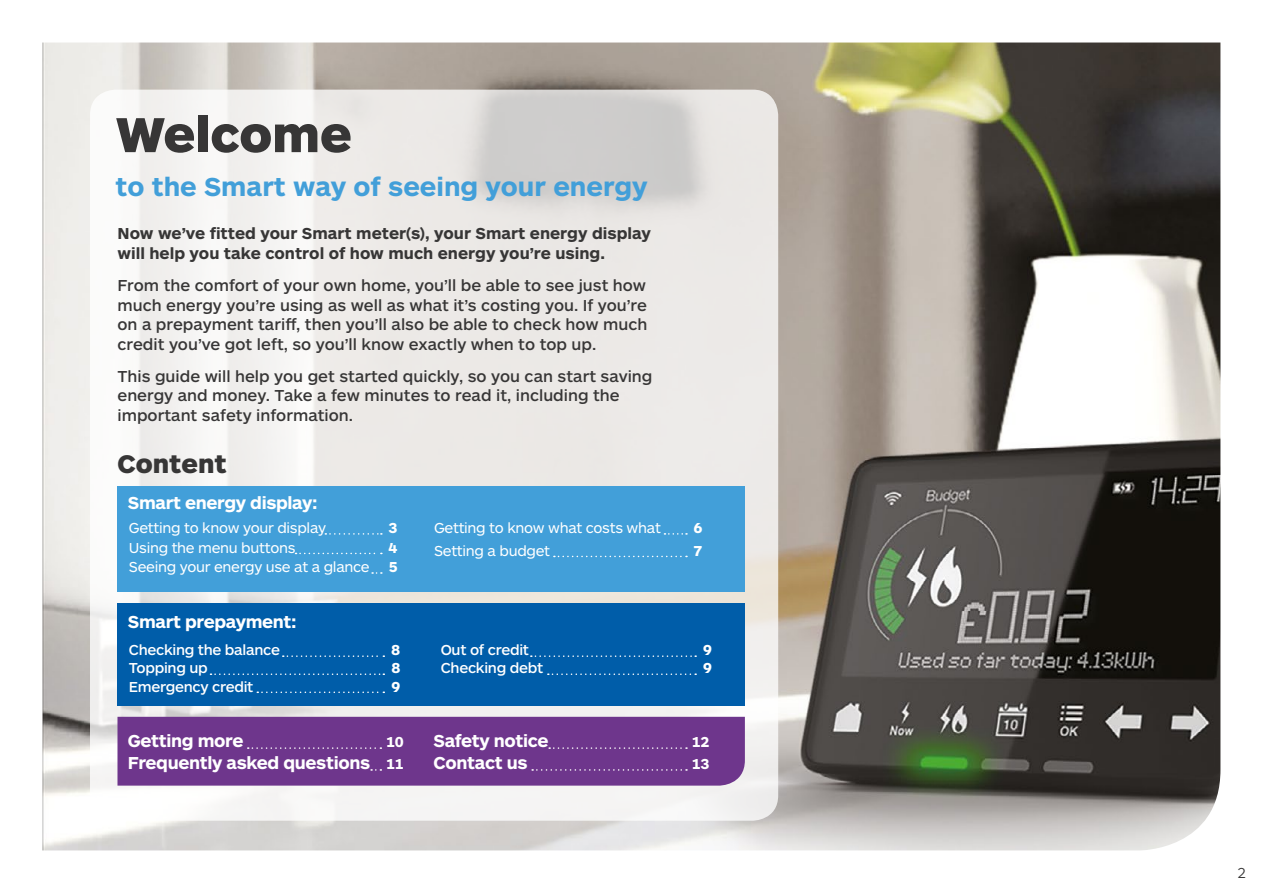
<style>
.page{position:relative;width:1263px;height:893px;background:#fff}
.page>*{position:absolute;margin:0;border:0;box-sizing:border-box;transform-origin:0 0}
.t1{font:900 51px "ARS Maquette Pro";color:#373636}
.t2{font:700 27px "ARS Maquette Pro";color:#429fd9}
.t3{font:900 26.55px "ARS Maquette Pro";color:#373636}
.t4{font:700 18px "ARS Maquette Pro";letter-spacing:-.02em;color:#fff}
.t5{font:500 16.5px/19.5px "ARS Maquette Pro";color:#373636;text-align:justify}
.t6{font:700 16.5px/19.5px "ARS Maquette Pro";color:#373636}
.t7{font:15px "ARS Maquette Pro";letter-spacing:-.02em;color:#fff}
.t8{font:500 15px "ARS Maquette Pro";letter-spacing:-.02em;color:#fff}
.t9{font:700 15px "ARS Maquette Pro";color:#fff}
.t10{font:300 15px "ARS Maquette Pro";color:#373636}
.s1{font-size:15px}
</style>
<div class="page">
<img style="left:43px;top:43px;width:1177px;height:807px">
<svg style="left:90px;top:90px;width:688px;height:731px;fill:#edeae8"></svg>
<div style="left:117px;top:603px;width:628px;height:103px;background:#005da9"></div>
<svg style="left:283px;top:655px;width:101px;height:2px"></svg>
<svg style="left:210px;top:673px;width:174px;height:2px"></svg>
<svg style="left:257px;top:691px;width:127px;height:2px"></svg>
<svg style="left:531px;top:655px;width:165px;height:2px"></svg>
<svg style="left:548px;top:673px;width:148px;height:2px"></svg>
<div style="left:117px;top:717px;width:628px;height:69px;background:#6e368c"></div>
<div style="left:117px;top:486px;width:628px;height:106px;background:#429fd9"></div>
<svg style="left:325px;top:533px;width:57px;height:2px"></svg>
<svg style="left:296px;top:553px;width:86px;height:1px"></svg>
<svg style="left:372px;top:572px;width:10px;height:2px"></svg>
<svg style="left:664px;top:533px;width:23px;height:2px"></svg>
<svg style="left:554px;top:556px;width:133px;height:1px"></svg>
<h1 class="t1" style="left:116px;top:101px;width:238px">Welcome</h1>
<h2 class="t2" style="left:116px;top:169px;width:534px">to the Smart way of seeing your energy</h2>
<p class="t6" style="left:117px;top:223px;width:535px">Now we’ve fitted your Smart meter(s), your Smart energy display will help you take control of how much energy you’re using.</p>
<p class="t5" style="left:117px;top:275px;width:531px">From the comfort of your own home, you’ll be able to see just how much energy you’re using as well as what it’s costing you. If you’re on a prepayment tariff, then you’ll also be able to check how much credit you’ve got left, so you’ll know exactly when to top up.</p>
<p class="t5" style="left:117px;top:365px;width:536px;text-align:left">This guide will help you get started quickly, so you can start saving energy and money. Take a few minutes to read it, including the important safety information.</p>
<h3 class="t3" style="left:117px;top:446px;width:111px">Content</h3>
<p class="t4" style="left:128px;top:490px;width:191px">Smart energy display:</p>
<p class="t7" style="left:129px;top:518px;width:199px">Getting to know your display</p>
<p class="t9" style="left:388px;top:518px;width:10px">3</p>
<p class="t7" style="left:129px;top:538px;width:168px">Using the menu buttons</p>
<p class="t9" style="left:388px;top:538px;width:10px">4</p>
<p class="t7" style="left:129px;top:557px;width:242px">Seeing your energy use at a glance</p>
<p class="t9" style="left:389px;top:557px;width:10px">5</p>
<p class="t4" style="left:128px;top:610px;width:170px">Smart prepayment:</p>
<p class="t8" style="left:129px;top:640px;width:153px">Checking the balance</p>
<p class="t9" style="left:391px;top:640px;width:11px">8</p>
<p class="t8" style="left:129px;top:658px;width:80px">Topping up</p>
<p class="t9" style="left:391px;top:658px;width:10px">8</p>
<p class="t8" style="left:129px;top:677px;width:126px">Emergency credit</p>
<p class="t9" style="left:391px;top:676px;width:10px">9</p>
<p class="t4" style="left:128px;top:729px;width:117px">Getting more</p>
<p class="t9" style="left:386px;top:732px;width:19px">10</p>
<p class="t4" style="left:128px;top:751px;width:278px">Frequently asked questions <span class="s1">11</span></p>
<p class="t7" style="left:434px;top:518px;width:228px">Getting to know what costs what</p>
<p class="t9" style="left:694px;top:518px;width:10px">6</p>
<p class="t7" style="left:434px;top:541px;width:118px">Setting a budget</p>
<p class="t9" style="left:694px;top:541px;width:10px">7</p>
<p class="t8" style="left:441px;top:640px;width:90px">Out of credit</p>
<p class="t9" style="left:703px;top:640px;width:10px">9</p>
<p class="t8" style="left:441px;top:658px;width:104px">Checking debt</p>
<p class="t9" style="left:703px;top:658px;width:10px">9</p>
<p class="t4" style="left:434px;top:729px;width:116px">Safety notice</p>
<p class="t9" style="left:692px;top:732px;width:19px">12</p>
<p class="t4" style="left:434px;top:751px;width:96px">Contact us</p>
<p class="t9" style="left:692px;top:754px;width:19px">13</p>
<p class="t10" style="left:1237px;top:863px;width:10px">2</p>
</div>
